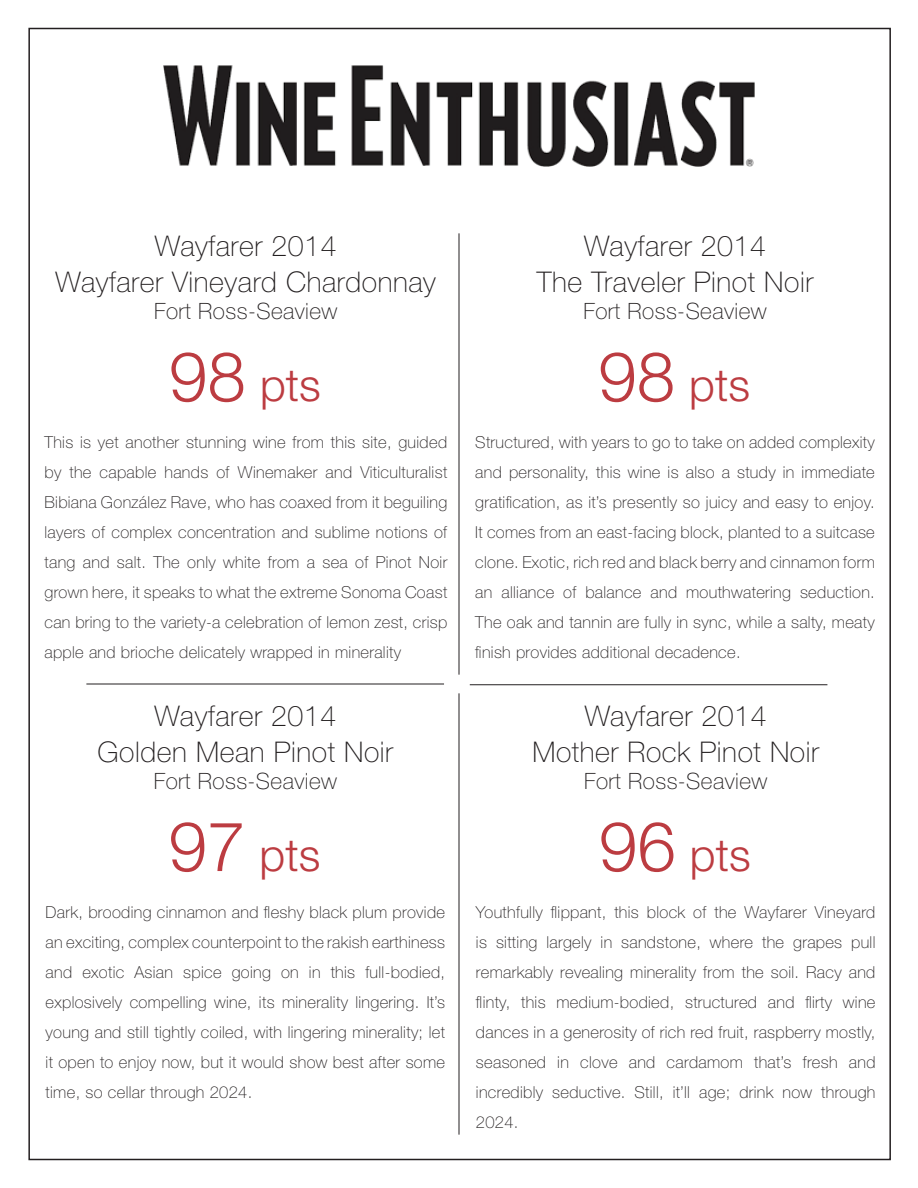
<style>
.page{position:relative;width:918px;height:1188px;background:#fff}
.page>*{position:absolute;margin:0;border:0;box-sizing:border-box;transform-origin:0 0}
.t1{font:300 45px "Helvetica Neue";color:#bc3c41}
.t2{font:100 28.5px/36px "Helvetica Neue";letter-spacing:.02em;color:#231f20;text-align:center}
.t3{font:100 22.5px "Helvetica Neue";letter-spacing:.02em;color:#231f20}
.t4{font:100 16.5px/30px "Helvetica Neue";letter-spacing:.02em;color:#231f20;text-align:justify}
.s1{font-size:69px}
</style>
<div class="page">
<img style="left:164px;top:65px;width:590px;height:101px">
<hr style="left:459px;top:233px;width:1px;height:442px;background:#231f20">
<hr style="left:86px;top:684px;width:358px;height:1px;background:#231f20">
<hr style="left:470px;top:684px;width:357px;height:1px;background:#231f20">
<hr style="left:459px;top:693px;width:1px;height:442px;background:#231f20">
<h2 class="t2" style="left:56px;top:228px;width:382px">Wayfarer 2014<br>Wayfarer Vineyard Chardonnay</h2>
<h3 class="t3" style="left:154px;top:298px;width:185px">Fort Ross-Seaview</h3>
<h1 class="t1" style="left:169px;top:358px;width:153px"><span class="s1">98</span> pts</h1>
<p class="t4" style="left:45px;top:427px;width:404px">This is yet another stunning wine from this site, guided by the capable hands of Winemaker and Viticulturalist Bibiana González Rave, who has coaxed from it beguiling layers of complex concentration and sublime notions of tang and salt. The only white from a sea of Pinot Noir grown here, it speaks to what the extreme Sonoma Coast can bring to the variety-a celebration of lemon zest, crisp apple and brioche delicately wrapped in minerality</p>
<h2 class="t2" style="left:98px;top:698px;width:297px">Wayfarer 2014<br>Golden Mean Pinot Noir</h2>
<h3 class="t3" style="left:154px;top:768px;width:185px">Fort Ross-Seaview</h3>
<h1 class="t1" style="left:169px;top:828px;width:153px"><span class="s1">97</span> pts</h1>
<p class="t4" style="left:46px;top:897px;width:401px">Dark, brooding cinnamon and fleshy black plum provide an exciting, complex counterpoint to the rakish earthiness and exotic Asian spice going on in this full-bodied, explosively compelling wine, its minerality lingering. It’s young and still tightly coiled, with lingering minerality; let it open to enjoy now, but it would show best after some time, so cellar through 2024.</p>
<h2 class="t2" style="left:537px;top:228px;width:278px">Wayfarer 2014<br>The Traveler Pinot Noir</h2>
<h3 class="t3" style="left:583px;top:298px;width:185px">Fort Ross-Seaview</h3>
<h1 class="t1" style="left:598px;top:358px;width:153px"><span class="s1">98</span> pts</h1>
<p class="t4" style="left:475px;top:427px;width:401px">Structured, with years to go to take on added complexity and personality, this wine is also a study in immediate gratification, as it’s presently so juicy and easy to enjoy.<br>It comes from an east-facing block, planted to a suitcase clone. Exotic, rich red and black berry and cinnamon form an alliance of balance and mouthwatering seduction.<br>The oak and tannin are fully in sync, while a salty, meaty finish provides additional decadence.</p>
<h2 class="t2" style="left:532px;top:698px;width:288px">Wayfarer 2014<br>Mother Rock Pinot Noir</h2>
<h3 class="t3" style="left:584px;top:768px;width:185px">Fort Ross-Seaview</h3>
<h1 class="t1" style="left:599px;top:828px;width:153px"><span class="s1">96</span> pts</h1>
<p class="t4" style="left:476px;top:897px;width:401px">Youthfully flippant, this block of the Wayfarer Vineyard is sitting largely in sandstone, where the grapes pull remarkably revealing minerality from the soil. Racy and flinty, this medium-bodied, structured and flirty wine dances in a generosity of rich red fruit, raspberry mostly, seasoned in clove and cardamom that’s fresh and incredibly seductive. Still, it’ll age; drink now through 2024.</p>
</div>
